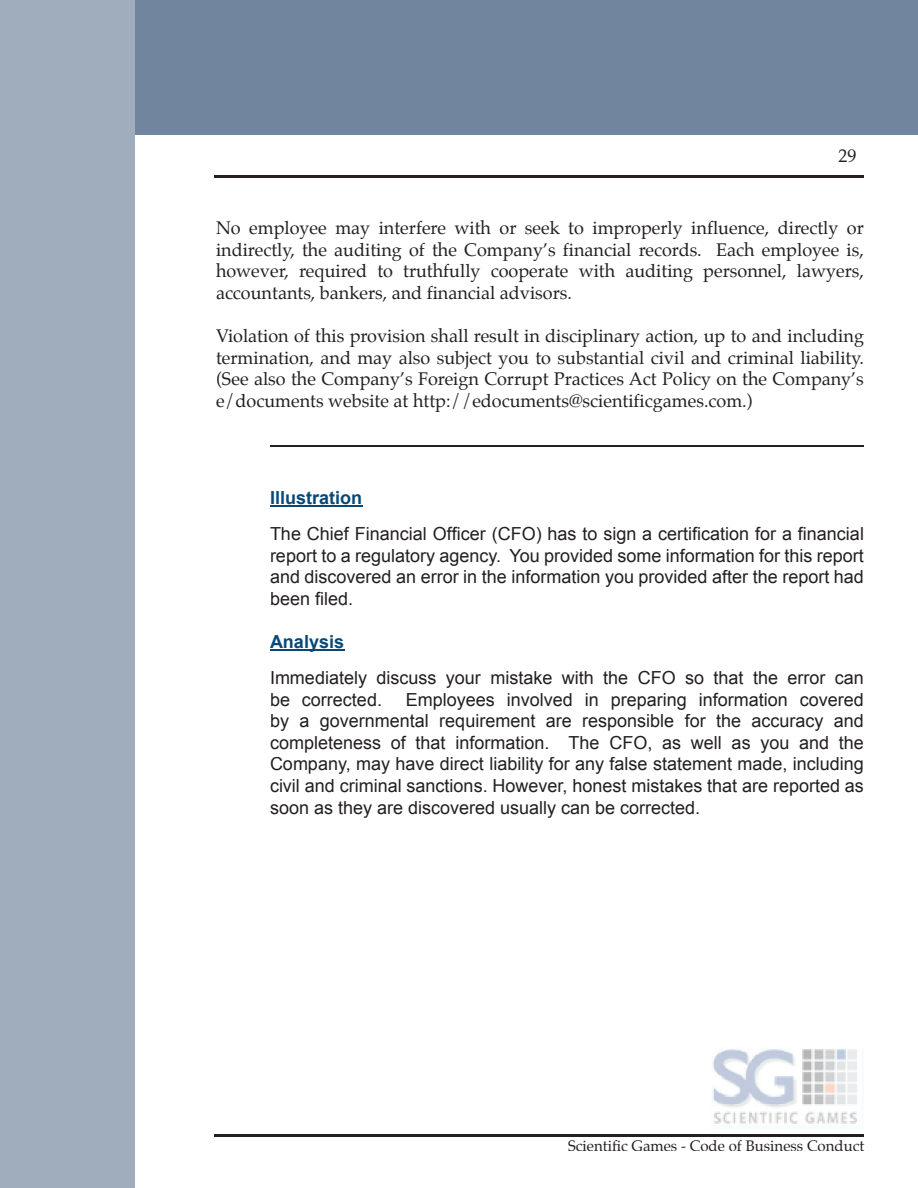
<style>
.page{position:relative;width:918px;height:1188px;background:#fff}
.page>*{position:absolute;margin:0;border:0;box-sizing:border-box;transform-origin:0 0}
.t1{font:18px/21.6px "Arial";color:#231f20;text-align:justify}
.t2{font:18px/21.6px "Palatino";color:#231f20;text-align:justify}
.t3{font:700 18px "Arial";color:#064979}
.t4{font:15px "Palatino";color:#231f20}
</style>
<div class="page">
<div style="left:0;top:0;width:918px;height:135px;background:#71859e"></div>
<div style="left:0;top:0;width:135px;height:1188px;background:#a0adbc"></div>
<hr style="left:215px;top:1134px;width:649px;height:3px;background:#231f20">
<hr style="left:215px;top:175px;width:649px;height:3px;background:#231f20">
<img style="left:712px;top:1049px;width:145px;height:75px">
<hr style="left:270px;top:505px;width:92px;height:2px;background:#064979">
<hr style="left:270px;top:649px;width:74px;height:2px;background:#064979">
<hr style="left:271px;top:446px;width:593px;height:1px;background:#231f20">
<p class="t2" style="left:838px;top:147px;width:19px">29</p>
<p class="t2" style="left:216px;top:219px;width:649px">No employee may interfere with or seek to improperly influence, directly or indirectly, the auditing of the Company’s financial records. Each employee is, however, required to truthfully cooperate with auditing personnel, lawyers, accountants, bankers, and financial advisors.</p>
<p class="t2" style="left:216px;top:327px;width:650px">Violation of this provision shall result in disciplinary action, up to and including termination, and may also subject you to substantial civil and criminal liability. (See also the Company’s Foreign Corrupt Practices Act Policy on the Company’s e/documents website at http://edocuments@scientificgames.com.)</p>
<p class="t3" style="left:270px;top:488px;width:94px">Illustration</p>
<p class="t1" style="left:270px;top:523px;width:595px">The Chief Financial Officer (CFO) has to sign a certification for a financial report to a regulatory agency. You provided some information for this report and discovered an error in the information you provided after the report had been filed.</p>
<p class="t3" style="left:270px;top:632px;width:76px">Analysis</p>
<p class="t1" style="left:270px;top:667px;width:595px">Immediately discuss your mistake with the CFO so that the error can be corrected.</p>
<p class="t1" style="left:270px;top:688px;width:595px;text-indent:136px">Employees involved in preparing information covered by a governmental requirement are responsible for the accuracy and completeness of that information. The CFO, as well as you and the Company, may have direct liability for any false statement made, including civil and criminal sanctions. However, honest mistakes that are reported as soon as they are discovered usually can be corrected.</p>
<p class="t4" style="left:568px;top:1136px;width:298px">Scientific Games - Code of Business Conduct</p>
</div>
